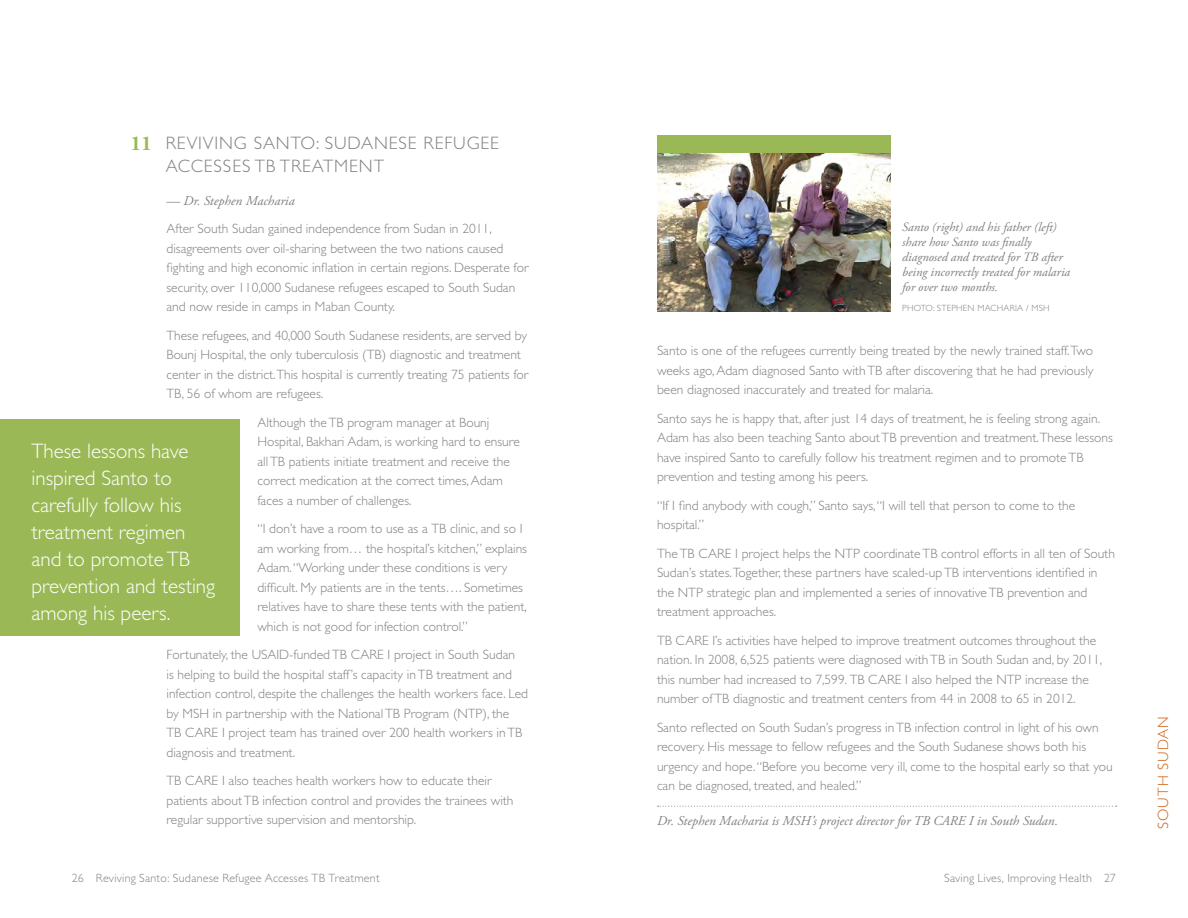
<style>
.page{position:relative;width:1188px;height:918px;background:#fff}
.page>*{position:absolute;margin:0;border:0;box-sizing:border-box;transform-origin:0 0}
.t1{font:300 21px/27px "Gill Sans";color:#fff}
.t2{font:300 18px/24px "Gill Sans";letter-spacing:.05em;color:#808083}
.t3{font:300 15px "Gill Sans";letter-spacing:.065em;color:#cd651a}
.t4{font:300 13.5px/19.5px "Gill Sans";color:#808083}
.t5{font:italic 13.5px "Adobe Garamond Pro";color:#808083}
.t6{font:italic 12.75px/15px "Adobe Garamond Pro";color:#808083}
.t7{font:300 12px "Gill Sans";letter-spacing:.02em;color:#808083}
.t8{font:300 9px "Gill Sans";letter-spacing:.025em;color:#808083}
.s1{font-family:"Adobe Garamond Pro";font-weight:700;font-size:21px;color:#9ab956}
</style>
<div class="page">
<svg style="left:657px;top:806px;width:460px;height:1px"></svg>
<img style="left:657px;top:153px;width:234px;height:159px">
<div style="left:0;top:419px;width:239px;height:217px;background:#9ab956"></div>
<div style="left:657px;top:135px;width:234px;height:18px;background:#9ab956"></div>
<h2 class="t2" style="left:166px;top:131px;width:335px;text-indent:-35px"><span class="s1">11</span> REVIVING SANTO: SUDANESE REFUGEE<br>ACCESSES TB TREATMENT</h2>
<p class="t5" style="left:166px;top:192px;width:130px">— Dr. Stephen Macharia</p>
<p class="t4" style="left:166px;top:219px;width:364px">After South Sudan gained independence from Sudan in 2011, disagreements over oil-sharing between the two nations caused fighting and high economic inflation in certain regions. Desperate for security, over 110,000 Sudanese refugees escaped to South Sudan and now reside in camps in Maban County.</p>
<p class="t4" style="left:166px;top:326px;width:363px">These refugees, and 40,000 South Sudanese residents, are served by Bounj Hospital, the only tuberculosis (TB) diagnostic and treatment center in the district.This hospital is currently treating 75 patients for TB, 56 of whom are refugees.</p>
<p class="t4" style="left:257px;top:413px;width:264px">Although the TB program manager at Bounj Hospital, Bakhari Adam, is working hard to ensure all TB patients initiate treatment and receive the correct medication at the correct times, Adam faces a number of challenges.</p>
<p class="t4" style="left:257px;top:519px;width:271px">“I don’t have a room to use as a TB clinic, and so I am working from… the hospital’s kitchen,” explains Adam. “Working under these conditions is very difficult. My patients are in the tents…. Sometimes relatives have to share these tents with the patient, which is not good for infection control.”</p>
<p class="t4" style="left:166px;top:645px;width:363px">Fortunately, the USAID-funded TB CARE I project in South Sudan<br>is helping to build the hospital staff’s capacity in TB treatment and infection control, despite the challenges the health workers face. Led by MSH in partnership with the National TB Program (NTP), the<br>TB CARE I project team has trained over 200 health workers in TB diagnosis and treatment.</p>
<p class="t4" style="left:166px;top:771px;width:349px">TB CARE I also teaches health workers how to educate their patients about TB infection control and provides the trainees with regular supportive supervision and mentorship.</p>
<h1 class="t1" style="left:32px;top:437px;width:185px">These lessons have inspired Santo to carefully follow his treatment regimen and to promote TB prevention and testing among his peers.</h1>
<p class="t6" style="left:902px;top:220px;width:169px">Santo (right) and his father (left) share how Santo was finally diagnosed and treated for TB after being incorrectly treated for malaria for over two months.</p>
<p class="t8" style="left:902px;top:302px;width:149px">PHOTO: STEPHEN MACHARIA / MSH</p>
<p class="t4" style="left:657px;top:341px;width:438px;text-align:justify">Santo is one of the refugees currently being treated by the newly trained staff.Two weeks ago, Adam diagnosed Santo with TB after discovering that he had previously been diagnosed inaccurately and treated for malaria.</p>
<p class="t4" style="left:657px;top:408px;width:457px">Santo says he is happy that, after just 14 days of treatment, he is feeling strong again.<br>Adam has also been teaching Santo about TB prevention and treatment.These lessons have inspired Santo to carefully follow his treatment regimen and to promote TB prevention and testing among his peers.</p>
<p class="t4" style="left:657px;top:495px;width:420px">“If I find anybody with cough,” Santo says, “I will tell that person to come to the hospital.”</p>
<p class="t4" style="left:657px;top:543px;width:459px">The TB CARE I project helps the NTP coordinate TB control efforts in all ten of South Sudan’s states.Together, these partners have scaled-up TB interventions identified in the NTP strategic plan and implemented a series of innovative TB prevention and treatment approaches.</p>
<p class="t4" style="left:657px;top:630px;width:447px">TB CARE I’s activities have helped to improve treatment outcomes throughout the nation. In 2008, 6,525 patients were diagnosed with TB in South Sudan and, by 2011, this number had increased to 7,599. TB CARE I also helped the NTP increase the number of TB diagnostic and treatment centers from 44 in 2008 to 65 in 2012.</p>
<p class="t4" style="left:657px;top:717px;width:457px">Santo reflected on South Sudan’s progress in TB infection control in light of his own recovery. His message to fellow refugees and the South Sudanese shows both his urgency and hope. “Before you become very ill, come to the hospital early so that you can be diagnosed, treated, and healed.”</p>
<p class="t5" style="left:657px;top:812px;width:403px">Dr. Stephen Macharia is MSH’s project director for TB CARE I in South Sudan.</p>
<p class="t7" style="left:72px;top:871px;width:309px">26 Reviving Santo: Sudanese Refugee Accesses TB Treatment</p>
<p class="t7" style="left:944px;top:871px;width:173px">Saving Lives, Improving Health 27</p>
<p class="t3" style="left:1155px;top:829px;width:114px;rotate:-90deg">SOUTH SUDAN</p>
</div>
